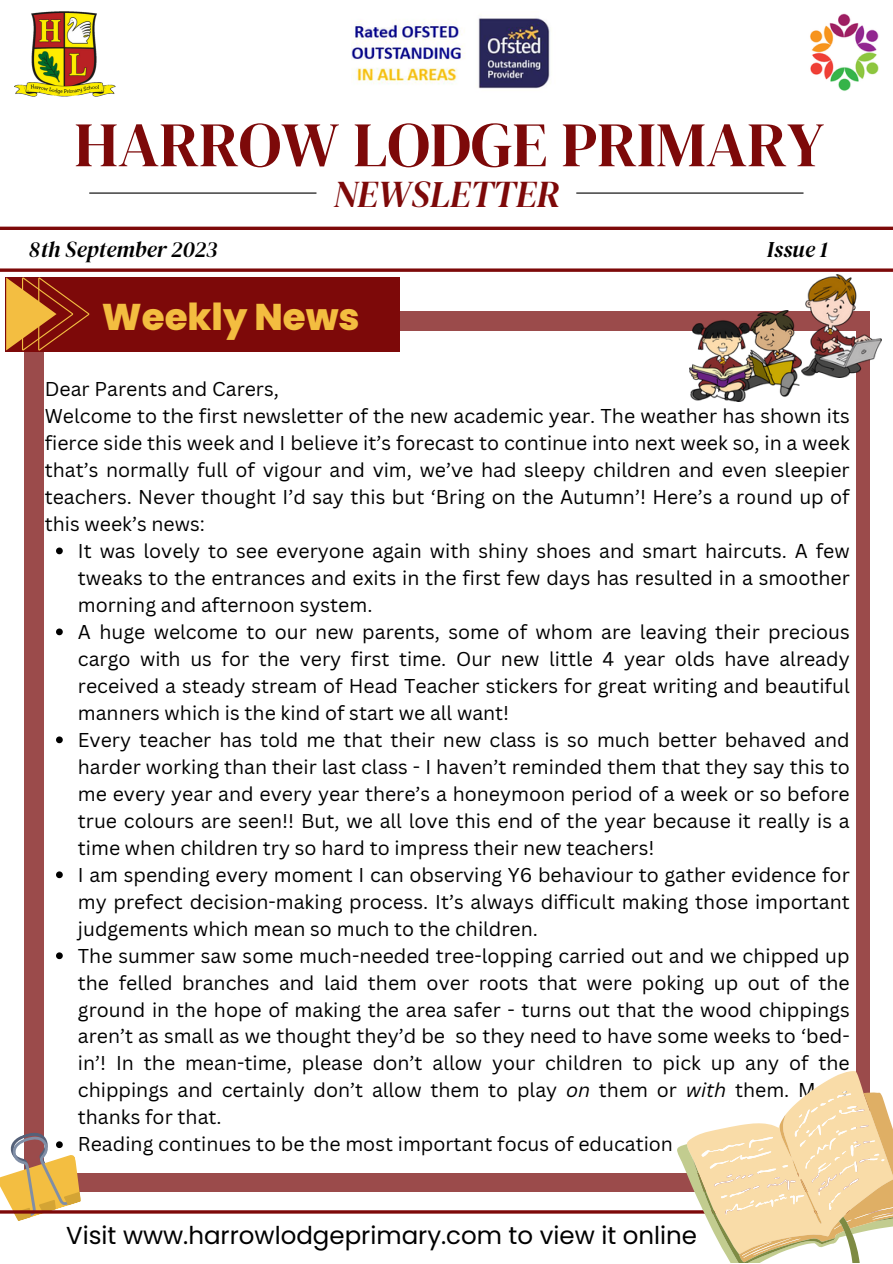
<style>
.page{position:relative;width:893px;height:1264px;background:#fff}
.page>*{position:absolute;margin:0;border:0;box-sizing:border-box;transform-origin:0 0}
.t1{font:63.3px "DM Serif Display";color:#7d0909}
.t2{font:italic 37.5px "DM Serif Display";color:#7d0909}
.t3{font:800 37.05px "Poppins";color:#f3bd40}
.t4{font:24.45px "Poppins";color:#000}
.t5{font:italic 22.5px "DM Serif Display";color:#000}
.t6{font:19.5px/27px "Canva Sans";color:#000;text-align:justify}
.t7{font:17.1px "Poppins";color:#000}
.s1{font-style:italic}
</style>
<div class="page">
<hr style="left:89px;top:192px;width:227px;height:2px;background:#000">
<hr style="left:0;top:227px;width:892px;height:3px;background:#7d0909">
<svg style="left:0;top:268px;width:892px;height:4px;background:#902e2e"></svg>
<hr style="left:576px;top:192px;width:227px;height:2px;background:#000">
<div style="left:24px;top:311px;width:846px;height:880px;background:#9b4b4b"></div>
<div style="left:44px;top:332px;width:811px;height:841px;background:#fff"></div>
<div style="left:5px;top:277px;width:395px;height:75px;background:#7d0909"></div>
<img style="left:15px;top:11px;width:100px;height:86px">
<img style="left:801px;top:274px;width:80px;height:104px">
<img style="left:689px;top:310px;width:112px;height:91px">
<svg style="left:6px;top:277px;width:83px;height:73px"></svg>
<img style="left:352px;top:18px;width:198px;height:71px">
<img style="left:810px;top:13px;width:69px;height:78px">
<svg style="left:56px;top:547px;width:7px;height:7px"></svg>
<svg style="left:56px;top:628px;width:7px;height:7px"></svg>
<svg style="left:56px;top:736px;width:7px;height:7px"></svg>
<svg style="left:56px;top:871px;width:7px;height:7px"></svg>
<svg style="left:56px;top:952px;width:7px;height:7px"></svg>
<svg style="left:0;top:1132px;width:88px;height:89px"></svg>
<hr style="left:0;top:1210px;width:892px;height:3px;background:#7d0909">
<svg style="left:677px;top:1070px;width:215px;height:192px"></svg>
<p class="t1" style="left:74px;top:101px;width:751px">HARROW LODGE PRIMARY</p>
<p class="t2" style="left:334px;top:168px;width:228px">NEWSLETTER</p>
<p class="t5" style="left:29px;top:234px;width:190px">8th September 2023</p>
<p class="t5" style="left:766px;top:234px;width:63px">Issue 1</p>
<p class="t3" style="left:102px;top:291px;width:259px">Weekly News</p>
<p class="t6" style="left:45px;top:374px;width:236px">Dear Parents and Carers,</p>
<p class="t6" style="left:45px;top:401px;width:806px">Welcome to the first newsletter of the new academic year. The weather has shown its fierce side this week and I believe it’s forecast to continue into next week so, in a week that’s normally full of vigour and vim, we’ve had sleepy children and even sleepier teachers. Never thought I’d say this but ‘Bring on the Autumn’! Here’s a round up of this week’s news:</p>
<p class="t7" style="left:58px;top:421px;width:135px">Happy Monday,</p>
<p class="t6" style="left:78px;top:536px;width:773px">It was lovely to see everyone again with shiny shoes and smart haircuts. A few tweaks to the entrances and exits in the first few days has resulted in a smoother morning and afternoon system.</p>
<p class="t6" style="left:78px;top:617px;width:773px">A huge welcome to our new parents, some of whom are leaving their precious cargo with us for the very first time. Our new little 4 year olds have already received a steady stream of Head Teacher stickers for great writing and beautiful manners which is the kind of start we all want!</p>
<p class="t6" style="left:78px;top:725px;width:773px">Every teacher has told me that their new class is so much better behaved and harder working than their last class - I haven’t reminded them that they say this to me every year and every year there’s a honeymoon period of a week or so before true colours are seen!! But, we all love this end of the year because it really is a time when children try so hard to impress their new teachers!</p>
<p class="t6" style="left:78px;top:860px;width:773px">I am spending every moment I can observing Y6 behaviour to gather evidence for my prefect decision-making process. It’s always difficult making those important judgements which mean so much to the children.</p>
<p class="t6" style="left:78px;top:941px;width:773px">The summer saw some much-needed tree-lopping carried out and we chipped up the felled branches and laid them over roots that were poking up out of the ground in the hope of making the area safer - turns out that the wood chippings aren’t as small as we thought they’d be so they need to have some weeks to ‘bed&shy;in’! In the mean-time, please don’t allow your children to pick up any of the chippings and certainly don’t allow them to play <span class="s1">on</span> them or <span class="s1">with</span> them. Many thanks for that.</p>
<p class="t6" style="left:78px;top:1130px;width:596px">Reading continues to be the most important focus of education</p>
<p class="t4" style="left:66px;top:1217px;width:632px">Visit www.harrowlodgeprimary.com to view it online</p>
</div>
